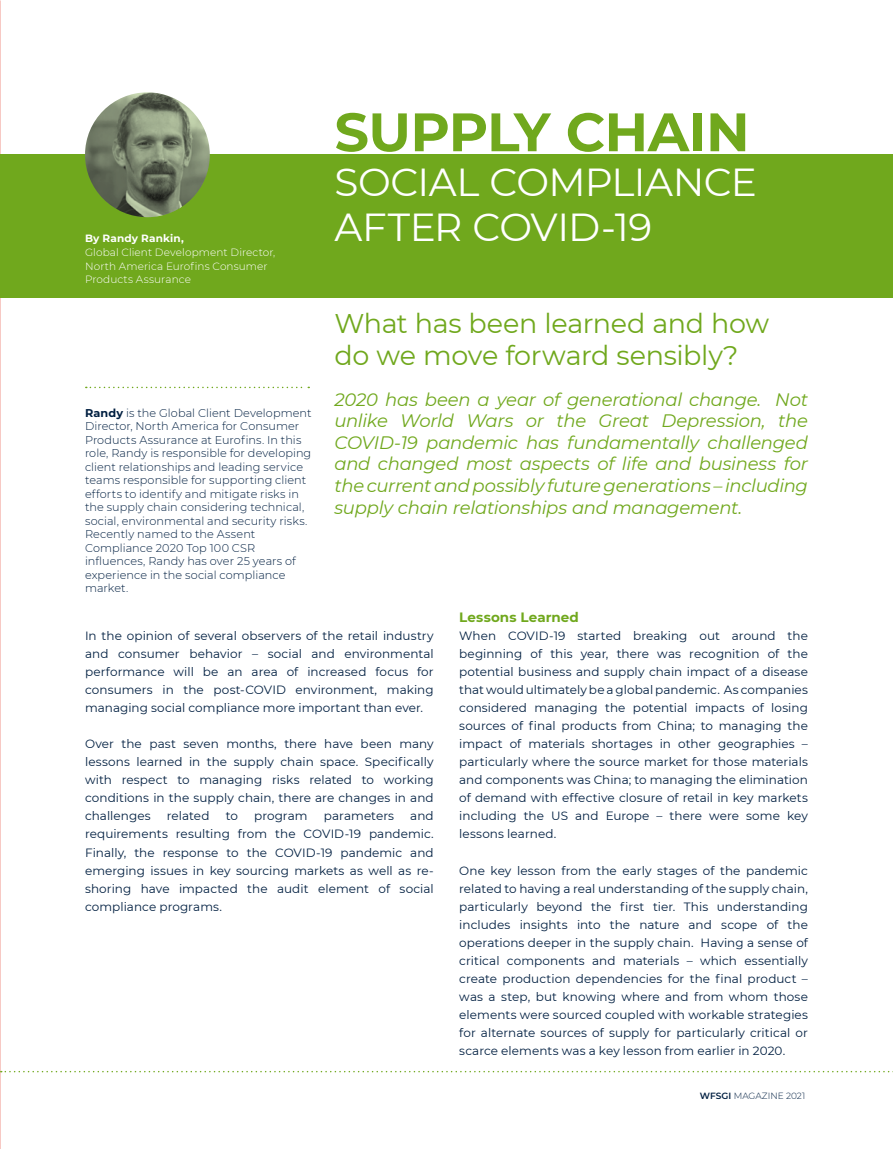
<style>
.page{position:relative;width:893px;height:1149px;background:#fff}
.page>*{position:absolute;margin:0;border:0;box-sizing:border-box;transform-origin:0 0}
.t1{font:700 54px "Montserrat";letter-spacing:-.01em;color:#70a81d}
.t2{font:39px "Montserrat";letter-spacing:-.015em;color:#fff}
.t3{font:27px/32.4px "Montserrat";letter-spacing:-.015em;color:#70a81d}
.t4{font:italic 18px/21.6px "Montserrat";letter-spacing:-.015em;color:#70a81d;text-align:justify}
.t5{font:700 13.5px "Montserrat";letter-spacing:.01em;color:#70a81d}
.t6{font:12px/18px "Montserrat";letter-spacing:.005em;color:#001f41;text-align:justify}
.t7{font:300 11.25px/13.5px "Montserrat";letter-spacing:.005em;color:#001f41}
.t8{font:300 10.5px/13.5px "Montserrat";letter-spacing:.01em;color:#fff}
.t9{font:700 10.5px "Montserrat";letter-spacing:.015em;color:#fff}
.t10{font:300 9px "Montserrat";color:#001f41}
.s1{font-weight:700}
.s2{font-weight:600}
</style>
<div class="page">
<div style="left:0;top:154px;width:893px;height:144px;background:#70a81d"></div>
<svg style="left:86px;top:386px;width:223px;height:2px"></svg>
<svg style="left:85px;top:92px;width:125px;height:125px;background:#747e68"></svg>
<p class="t9" style="left:85px;top:231px;width:100px">By Randy Rankin,</p>
<p class="t8" style="left:85px;top:245px;width:192px">Global Client Development Director,<br>North America Eurofins Consumer<br>Products Assurance</p>
<p class="t7" style="left:85px;top:405px;width:228px"><span class="s1">Randy</span> is the Global Client Development Director, North America for Consumer Products Assurance at Eurofins. In this role, Randy is responsible for developing client relationships and leading service teams responsible for supporting client efforts to identify and mitigate risks in the supply chain considering technical, social, environmental and security risks.<br>Recently named to the Assent Compliance 2020 Top 100 CSR influences, Randy has over 25 years of experience in the social compliance market.</p>
<h1 class="t1" style="left:334px;top:93px;width:417px">SUPPLY CHAIN</h1>
<h2 class="t2" style="left:334px;top:155px;width:424px">SOCIAL COMPLIANCE</h2>
<h2 class="t2" style="left:334px;top:200px;width:319px">AFTER COVID-19</h2>
<h3 class="t3" style="left:334px;top:306px;width:436px">What has been learned and how do we move forward sensibly?</h3>
<p class="t4" style="left:334px;top:387px;width:475px">2020 has been a year of generational change. Not unlike World Wars or the Great Depression, the COVID-19 pandemic has fundamentally challenged and changed most aspects of life and business for the current and possibly future generations – including supply chain relationships and management.</p>
<p class="t6" style="left:85px;top:626px;width:350px">In the opinion of several observers of the retail industry and consumer behavior – social and environmental performance will be an area of increased focus for consumers in the post-COVID environment, making managing social compliance more important than ever.</p>
<p class="t6" style="left:85px;top:734px;width:350px">Over the past seven months, there have been many lessons learned in the supply chain space. Specifically with respect to managing risks related to working conditions in the supply chain, there are changes in and challenges</p>
<p class="t6" style="left:85px;top:806px;width:350px;text-indent:325px">and requirements resulting from the COVID-19 pandemic.<br>Finally, the response to the COVID-19 pandemic and emerging issues in key sourcing markets as well as re&shy;shoring have impacted the audit element of social compliance programs.</p>
<p class="t6" style="left:167px;top:806px;width:44px">related</p>
<p class="t6" style="left:226px;top:806px;width:14px">to</p>
<p class="t6" style="left:254px;top:806px;width:55px">program</p>
<p class="t6" style="left:324px;top:806px;width:72px">parameters</p>
<p class="t5" style="left:459px;top:607px;width:121px">Lessons Learned</p>
<p class="t6" style="left:459px;top:626px;width:350px">When COVID-19 started breaking out around the beginning of this year, there was recognition of the potential business and supply chain impact of a disease that would ultimately be a global pandemic. As companies considered managing the potential impacts of losing sources of final products from China; to managing the impact of materials shortages in other geographies – particularly where the source market for those materials and components was China; to managing the elimination of demand with effective closure of retail in key markets including the US and Europe – there were some key lessons learned.</p>
<p class="t6" style="left:459px;top:860px;width:350px">One key lesson from the early stages of the pandemic related to having a real understanding of the supply chain, particularly beyond the first tier. This understanding includes insights into the nature and scope of the operations deeper in the supply chain. Having a sense of critical components and materials – which essentially create production dependencies for the final product – was a step, but knowing where and from whom those elements were sourced coupled with workable strategies for alternate sources of supply for particularly critical or scarce elements was a key lesson from earlier in 2020.</p>
<p class="t10" style="left:700px;top:1089px;width:107px"><span class="s2">WFSGI</span> MAGAZINE 2021</p>
</div>
